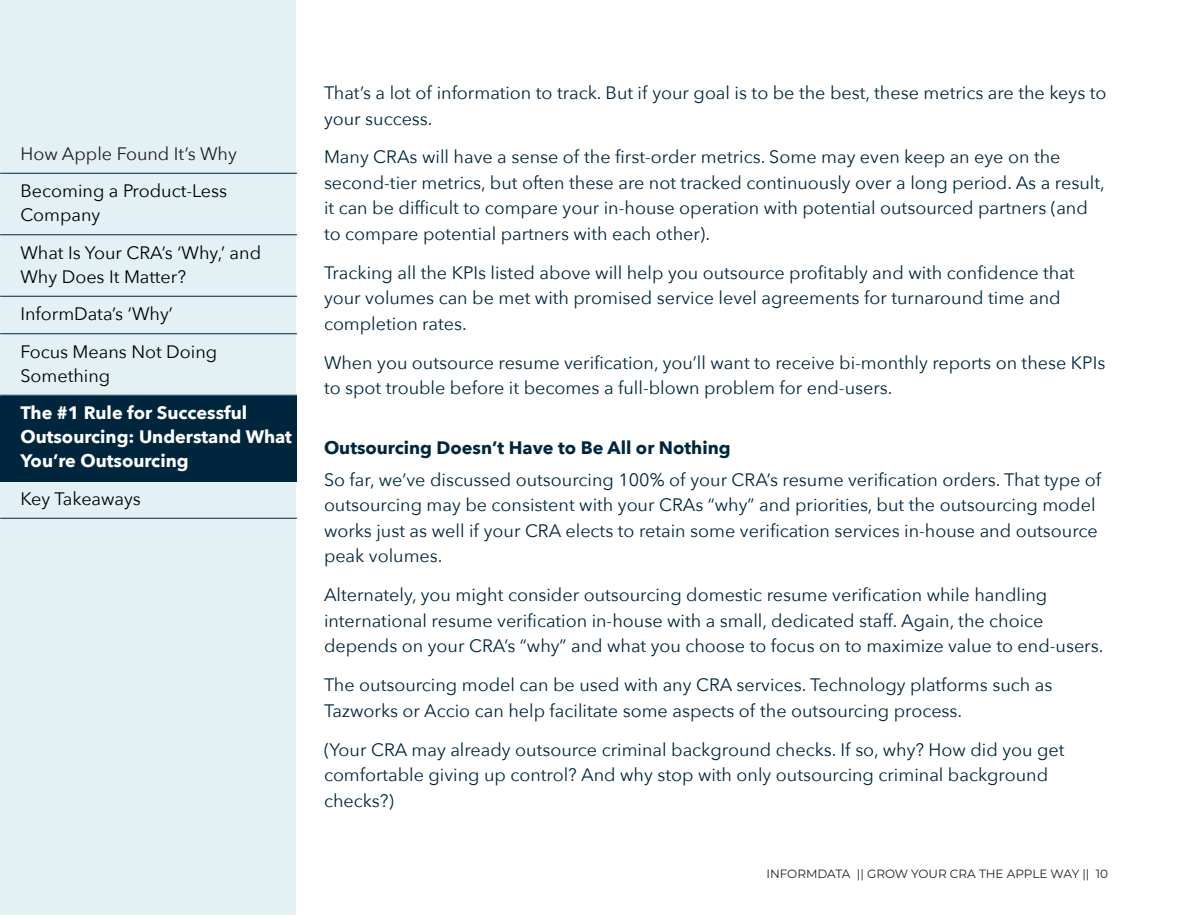
<style>
.page{position:relative;width:1188px;height:918px;background:#fff}
.page>*{position:absolute;margin:0;border:0;box-sizing:border-box;transform-origin:0 0}
.Body{font:18px/25.5px "Avenir Next";color:#00263e}
.t1{font:18px/24px "Avenir Next";color:#000}
.t2{font:700 18px/24px "Avenir Next";color:#fff}
.Subhead_-_Black{font:700 18px "Avenir Next";color:#00263e}
.t3{font:18px "Avenir Next";color:#231f20}
.t4{font:12px "Montserrat";color:#231f20}
</style>
<div class="page">
<div style="left:0;top:0;width:296px;height:915px;background:#e3f1f5"></div>
<div style="left:0;top:396px;width:297px;height:86px;background:#00263e"></div>
<hr style="left:0;top:173px;width:297px;height:1px;background:#00263e">
<hr style="left:0;top:235px;width:297px;height:1px;background:#00263e">
<hr style="left:0;top:296px;width:297px;height:1px;background:#00263e">
<hr style="left:0;top:334px;width:297px;height:1px;background:#00263e">
<hr style="left:0;top:395px;width:297px;height:1px;background:#00263e">
<hr style="left:0;top:518px;width:297px;height:1px;background:#00263e">
<p class="t3" style="left:20px;top:138px;width:218px">How Apple Found It’s Why</p>
<p class="t1" style="left:20px;top:178px;width:208px">Becoming a Product-Less<br>Company</p>
<p class="t1" style="left:20px;top:240px;width:242px">What Is Your CRA’s ‘Why,’ and<br>Why Does It Matter?</p>
<p class="t1" style="left:20px;top:294px;width:198px;line-height:37.5px">InformData’s ‘Why’<br>Focus Means Not Doing</p>
<p class="t1" style="left:20px;top:363px;width:91px">Something</p>
<p class="t2" style="left:20px;top:401px;width:273px">The #1 Rule for Successful<br>Outsourcing: Understand What<br>You’re Outsourcing</p>
<p class="t1" style="left:20px;top:486px;width:122px">Key Takeaways</p>
<p class="Body" style="left:324px;top:79px;width:784px">That’s a lot of information to track. But if your goal is to be the best, these metrics are the keys to your success.</p>
<p class="Body" style="left:324px;top:144px;width:782px">Many CRAs will have a sense of the first-order metrics. Some may even keep an eye on the second-tier metrics, but often these are not tracked continuously over a long period. As a result, it can be difficult to compare your in-house operation with potential outsourced partners (and to compare potential partners with each other).</p>
<p class="Body" style="left:324px;top:259px;width:752px">Tracking all the KPIs listed above will help you outsource profitably and with confidence that your volumes can be met with promised service level agreements for turnaround time and completion rates.</p>
<p class="Body" style="left:324px;top:349px;width:783px">When you outsource resume verification, you’ll want to receive bi-monthly reports on these KPIs to spot trouble before it becomes a full-blown problem for end-users.</p>
<p class="Subhead_-_Black" style="left:324px;top:432px;width:408px">Outsourcing Doesn’t Have to Be All or Nothing</p>
<p class="Body" style="left:324px;top:466px;width:779px">So far, we’ve discussed outsourcing 100% of your CRA’s resume verification orders. That type of outsourcing may be consistent with your CRAs “why” and priorities, but the outsourcing model works just as well if your CRA elects to retain some verification services in-house and outsource peak volumes.</p>
<p class="Body" style="left:324px;top:582px;width:781px">Alternately, you might consider outsourcing domestic resume verification while handling international resume verification in-house with a small, dedicated staff. Again, the choice depends on your CRA’s “why” and what you choose to focus on to maximize value to end-users.</p>
<p class="Body" style="left:324px;top:672px;width:730px">The outsourcing model can be used with any CRA services. Technology platforms such as<br>Tazworks or Accio can help facilitate some aspects of the outsourcing process.</p>
<p class="Body" style="left:324px;top:736px;width:742px">(Your CRA may already outsource criminal background checks. If so, why? How did you get comfortable giving up control? And why stop with only outsourcing criminal background checks?)</p>
<p class="t4" style="left:766px;top:866px;width:343px">INFORMDATA || GROW YOUR CRA THE APPLE WAY || 10</p>
</div>
